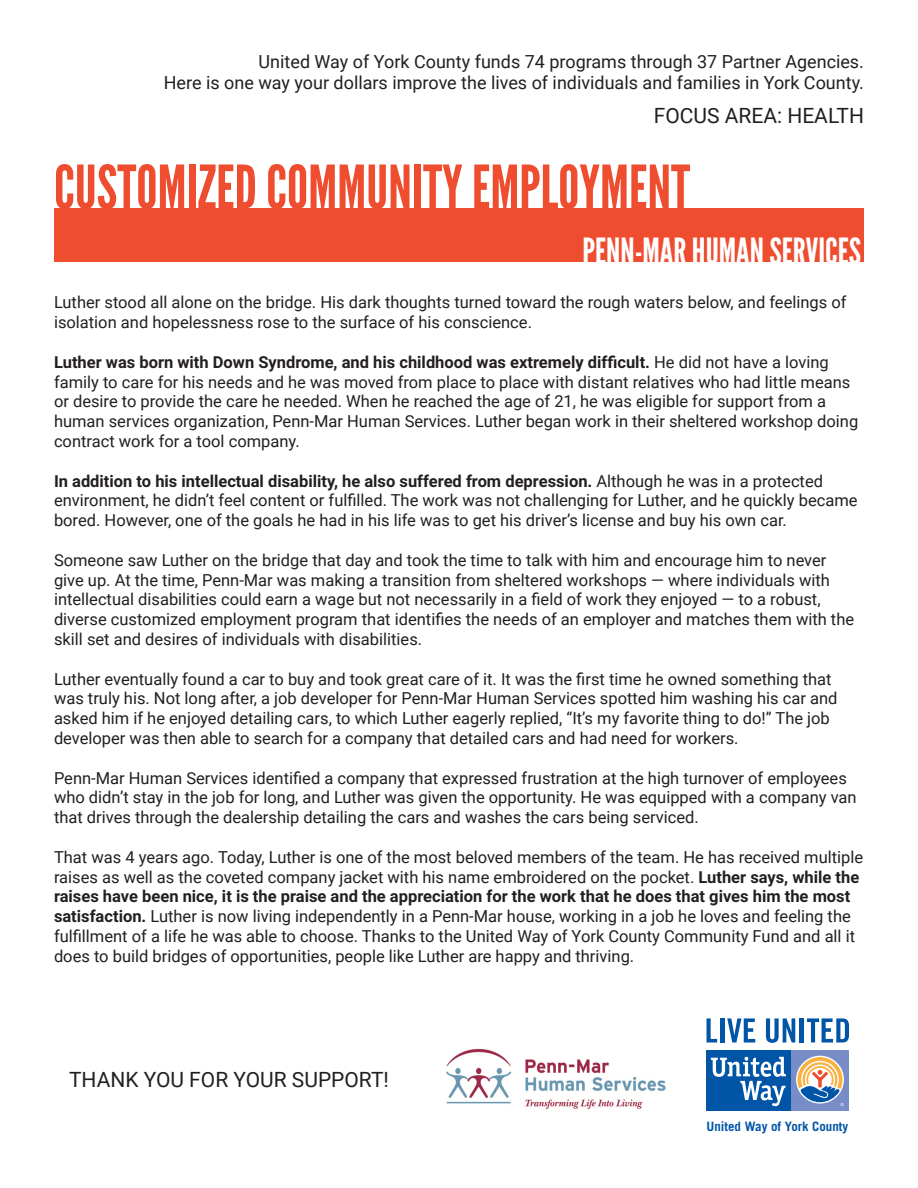
<style>
.page{position:relative;width:918px;height:1188px;background:#fff}
.page>*{position:absolute;margin:0;border:0;box-sizing:border-box;transform-origin:0 0}
.t1{font:60px "League Gothic";color:#ef4d30}
.t2{font:36px "League Gothic";color:#fff}
.t3{font:900 21px "Roboto";color:#231f20}
.t4{font:18px "Roboto";color:#231f20}
.t5{font:16.5px/19.8px "Roboto";color:#231f20}
.t6{font:700 12.9px "Trade Gothic";color:#0155a7}
.s1{font-weight:700}
</style>
<div class="page">
<div style="left:54px;top:208px;width:810px;height:54px;background:#ef4d30"></div>
<svg style="left:707px;top:1018px;width:10px;height:25px"></svg>
<hr style="left:720px;top:1018px;width:4px;height:25px;background:#0155a7">
<svg style="left:727px;top:1018px;width:28px;height:25px"></svg>
<svg style="left:766px;top:1018px;width:29px;height:25px"></svg>
<hr style="left:800px;top:1018px;width:4px;height:25px;background:#0155a7">
<svg style="left:807px;top:1018px;width:42px;height:25px"></svg>
<div style="left:791px;top:1050px;width:58px;height:60px;background:#788dc7"></div>
<div style="left:707px;top:1050px;width:84px;height:60px;background:#0155a7"></div>
<svg style="left:711px;top:1057px;width:75px;height:49px"></svg>
<svg style="left:797px;top:1057px;width:47px;height:49px"></svg>
<img style="left:446px;top:1048px;width:220px;height:61px">
<p class="t4" style="left:259px;top:48px;width:607px">United Way of York County funds 74 programs through 37 Partner Agencies.</p>
<p class="t4" style="left:164px;top:70px;width:702px">Here is one way your dollars improve the lives of individuals and families in York County.</p>
<p class="t3" style="left:654px;top:101px;width:212px">FOCUS AREA: HEALTH</p>
<p class="t1" style="left:54px;top:151px;width:638px">CUSTOMIZED COMMUNITY EMPLOYMENT</p>
<p class="t2" style="left:583px;top:230px;width:280px">PENN-MAR HUMAN SERVICES</p>
<p class="t5" style="left:54px;top:292px;width:794px">Luther stood all alone on the bridge. His dark thoughts turned toward the rough waters below, and feelings of isolation and hopelessness rose to the surface of his conscience.</p>
<p class="t5" style="left:54px;top:351px;width:806px"><span class="s1">Luther was born with Down Syndrome, and his childhood was extremely difficult.</span> He did not have a loving family to care for his needs and he was moved from place to place with distant relatives who had little means or desire to provide the care he needed. When he reached the age of 21, he was eligible for support from a human services organization, Penn-Mar Human Services. Luther began work in their sheltered workshop doing contract work for a tool company.</p>
<p class="t5" style="left:54px;top:470px;width:805px"><span class="s1">In addition to his intellectual disability, he also suffered from depression.</span> Although he was in a protected environment, he didn’t feel content or fulfilled. The work was not challenging for Luther, and he quickly became bored. However, one of the goals he had in his life was to get his driver’s license and buy his own car.</p>
<p class="t5" style="left:54px;top:549px;width:802px">Someone saw Luther on the bridge that day and took the time to talk with him and encourage him to never give up. At the time, Penn-Mar was making a transition from sheltered workshops — where individuals with intellectual disabilities could earn a wage but not necessarily in a field of work they enjoyed — to a robust, diverse customized employment program that identifies the needs of an employer and matches them with the skill set and desires of individuals with disabilities.</p>
<p class="t5" style="left:54px;top:668px;width:785px">Luther eventually found a car to buy and took great care of it. It was the first time he owned something that was truly his. Not long after, a job developer for Penn-Mar Human Services spotted him washing his car and asked him if he enjoyed detailing cars, to which Luther eagerly replied, “It’s my favorite thing to do!” The job developer was then able to search for a company that detailed cars and had need for workers.</p>
<p class="t5" style="left:54px;top:767px;width:804px">Penn-Mar Human Services identified a company that expressed frustration at the high turnover of employees who didn’t stay in the job for long, and Luther was given the opportunity. He was equipped with a company van that drives through the dealership detailing the cars and washes the cars being serviced.</p>
<p class="t5" style="left:54px;top:846px;width:811px">That was 4 years ago. Today, Luther is one of the most beloved members of the team. He has received multiple raises as well as the coveted company jacket with his name embroidered on the pocket. <span class="s1">Luther says, while the raises have been nice, it is the praise and the appreciation for the work that he does that gives him the most satisfaction.</span> Luther is now living independently in a Penn-Mar house, working in a job he loves and feeling the fulfillment of a life he was able to choose. Thanks to the United Way of York County Community Fund and all it does to build bridges of opportunities, people like Luther are happy and thriving.</p>
<p class="t3" style="left:69px;top:1065px;width:322px">THANK YOU FOR YOUR SUPPORT!</p>
<p class="t6" style="left:707px;top:1119px;width:143px">United Way of York County</p>
</div>
